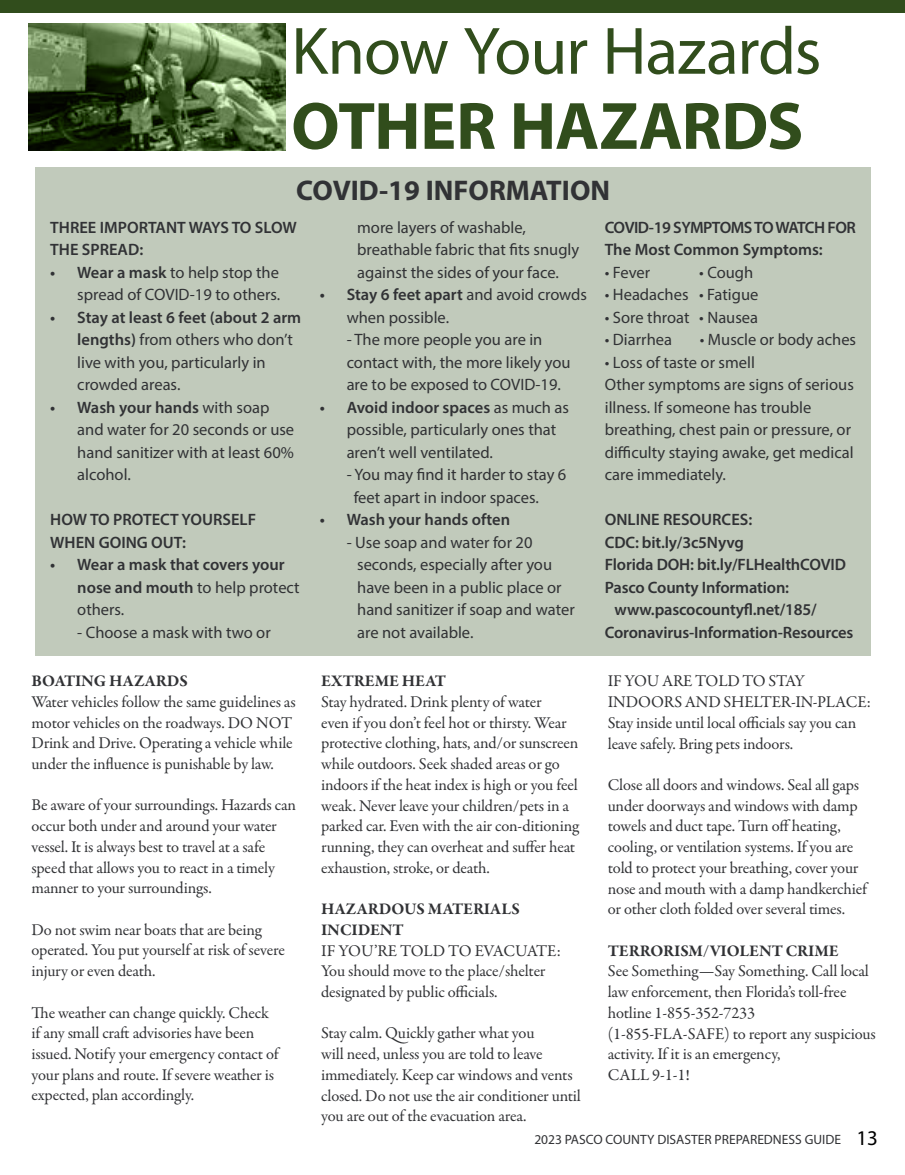
<style>
.page{position:relative;width:905px;height:1175px;background:#fff}
.page>*{position:absolute;margin:0;border:0;box-sizing:border-box;transform-origin:0 0}
.t1{font:67.5px "Myriad Pro";letter-spacing:-.02em;color:#314d1c}
.t2{font:700 67.5px "Myriad Pro";letter-spacing:-.01em;color:#314d1c}
.t3{font:700 28.5px "Myriad Pro";color:#313235}
.t4{font:16.5px/20.7px "Garamond Premr Pro";letter-spacing:-.01em;color:#313235}
.t5{font:16.5px/22.5px "Myriad Pro";color:#313235}
.t6{font:600 16.5px/22.5px "Myriad Pro";letter-spacing:-.01em;color:#313235}
.t7{font:700 16.5px/20.7px "Garamond Premr Pro";letter-spacing:-.005em;color:#313235}
.t8{font:600 16.5px/22.5px "Myriad Pro";letter-spacing:-.03em;color:#313235}
.t9{font:13.5px "Myriad Pro";color:#313235}
.s1{font-weight:600}
.s2{font-weight:400}
.s3{font-size:21px;color:#000}
</style>
<div class="page">
<div style="left:0;top:0;width:904px;height:13px;background:#314d1c"></div>
<img style="left:28px;top:23px;width:258px;height:128px">
<div style="left:35px;top:167px;width:836px;height:489px;background:#c1cabb"></div>
<h1 class="t1" style="left:291px;top:9px;width:531px">Know Your Hazards</h1>
<h1 class="t2" style="left:291px;top:82px;width:513px">OTHER HAZARDS</h1>
<h2 class="t3" style="left:296px;top:171px;width:315px">COVID-19 INFORMATION</h2>
<p class="t6" style="left:50px;top:215px;width:248px">THREE IMPORTANT WAYS TO SLOW<br>THE SPREAD:</p>
<p class="t5" style="left:50px;top:260px;width:232px;text-align:right"><span class="s1">• Wear a mask</span> to help stop the spread of COVID-19 to others.</p>
<p class="t5" style="left:77px;top:305px;width:225px;text-indent:-27px"><span class="s1">• Stay at least 6 feet (about 2 arm lengths)</span> from others who don’t live with you, particularly in crowded areas.</p>
<p class="t5" style="left:77px;top:395px;width:218px;text-indent:-27px"><span class="s1">• Wash your hands</span> with soap and water for 20 seconds or use hand sanitizer with at least 60% alcohol.</p>
<p class="t6" style="left:50px;top:508px;width:207px">HOW TO PROTECT YOURSELF<br>WHEN GOING OUT:</p>
<p class="t6" style="left:77px;top:553px;width:224px;text-indent:-27px">• Wear a mask that covers your nose and mouth <span class="s2">to help protect others.</span></p>
<p class="t5" style="left:77px;top:620px;width:195px">- Choose a mask with two or</p>
<p class="t7" style="left:32px;top:670px;width:158px">BOATING HAZARDS</p>
<p class="t4" style="left:32px;top:691px;width:266px">Water vehicles follow the same guidelines as motor vehicles on the roadways. DO NOT Drink and Drive. Operating a vehicle while under the influence is punishable by law.</p>
<p class="t4" style="left:32px;top:795px;width:266px">Be aware of your surroundings. Hazards can occur both under and around your water vessel. It is always best to travel at a safe speed that allows you to react in a timely manner to your surroundings.</p>
<p class="t4" style="left:32px;top:919px;width:255px">Do not swim near boats that are being operated. You put yourself at risk of severe injury or even death.</p>
<p class="t4" style="left:32px;top:1002px;width:249px">The weather can change quickly. Check if any small craft advisories have been issued. Notify your emergency contact of your plans and route. If severe weather is expected, plan accordingly.</p>
<p class="t5" style="left:357px;top:216px;width:224px">more layers of washable, breathable fabric that fits snugly against the sides of your face.</p>
<p class="t5" style="left:346px;top:283px;width:242px;text-indent:-27px"><span class="s1">• Stay 6 feet apart</span> and avoid crowds when possible.</p>
<p class="t5" style="left:346px;top:328px;width:225px">- The more people you are in contact with, the more likely you are to be exposed to COVID-19.</p>
<p class="t5" style="left:346px;top:396px;width:224px;text-indent:-27px"><span class="s1">• Avoid indoor spaces</span> as much as possible, particularly ones that aren’t well ventilated.</p>
<p class="t5" style="left:353px;top:463px;width:214px;text-indent:-7px">- You may find it harder to stay 6 feet apart in indoor spaces.</p>
<p class="t6" style="left:319px;top:508px;width:192px">• Wash your hands often</p>
<p class="t5" style="left:357px;top:531px;width:219px;text-indent:-10px">- Use soap and water for 20 seconds, especially after you have been in a public place or hand sanitizer if soap and water are not available.</p>
<p class="t7" style="left:321px;top:671px;width:126px">EXTREME HEAT</p>
<p class="t4" style="left:321px;top:691px;width:259px">Stay hydrated. Drink plenty of water<br>even if you don’t feel hot or thirsty. Wear protective clothing, hats, and/or sunscreen while outdoors. Seek shaded areas or go indoors if the heat index is high or you feel weak. Never leave your children/pets in a parked car. Even with the air con-ditioning running, they can overheat and suffer heat exhaustion, stroke, or death.</p>
<p class="t7" style="left:321px;top:898px;width:200px">HAZARDOUS MATERIALS<br>INCIDENT</p>
<p class="t4" style="left:321px;top:940px;width:241px">IF YOU’RE TOLD TO EVACUATE:<br>You should move to the place/shelter designated by public officials.</p>
<p class="t4" style="left:321px;top:1023px;width:261px">Stay calm. Quickly gather what you<br>will need, unless you are told to leave immediately. Keep car windows and vents closed. Do not use the air conditioner until you are out of the evacuation area.</p>
<p class="t8" style="left:604px;top:215px;width:253px">COVID-19 SYMPTOMS TO WATCH FOR<br>The Most Common Symptoms:</p>
<p class="t5" style="left:604px;top:260px;width:47px">• Fever</p>
<p class="t5" style="left:699px;top:260px;width:56px">• Cough</p>
<p class="t5" style="left:604px;top:283px;width:155px">• Headaches • Fatigue</p>
<p class="t5" style="left:604px;top:306px;width:155px">• Sore throat • Nausea</p>
<p class="t5" style="left:604px;top:328px;width:69px">• Diarrhea</p>
<p class="t5" style="left:699px;top:328px;width:158px">• Muscle or body aches</p>
<p class="t5" style="left:604px;top:351px;width:250px">• Loss of taste or smell<br>Other symptoms are signs of serious illness. If someone has trouble breathing, chest pain or pressure, or difficulty staying awake, get medical care immediately.</p>
<p class="t6" style="left:604px;top:508px;width:149px">ONLINE RESOURCES:</p>
<p class="t6" style="left:604px;top:530px;width:140px">CDC: bit.ly/3c5Nyvg</p>
<p class="t6" style="left:604px;top:553px;width:243px">Florida DOH: bit.ly/FLHealthCOVID</p>
<p class="t6" style="left:604px;top:575px;width:186px">Pasco County Information:</p>
<p class="t6" style="left:614px;top:598px;width:204px">www.pascocountyfl.net/185/</p>
<p class="t6" style="left:604px;top:620px;width:250px">Coronavirus-Information-Resources</p>
<p class="t4" style="left:607px;top:671px;width:265px">IF YOU ARE TOLD TO STAY INDOORS AND SHELTER-IN-PLACE:<br>Stay inside until local officials say you can leave safely. Bring pets indoors.</p>
<p class="t4" style="left:607px;top:775px;width:261px">Close all doors and windows. Seal all gaps under doorways and windows with damp towels and duct tape. Turn off heating, cooling, or ventilation systems. If you are told to protect your breathing, cover your nose and mouth with a damp handkerchief or other cloth folded over several times.</p>
<p class="t7" style="left:607px;top:940px;width:232px">TERRORISM/VIOLENT CRIME</p>
<p class="t4" style="left:607px;top:961px;width:269px">See Something—Say Something. Call local law enforcement, then Florida’s toll-free hotline 1-855-352-7233 (1-855-FLA-SAFE) to report any suspicious activity. If it is an emergency,<br>CALL 9-1-1!</p>
<p class="t9" style="left:534px;top:1131px;width:345px">2023 PASCO COUNTY DISASTER PREPAREDNESS GUIDE <span class="s3">13</span></p>
</div>
